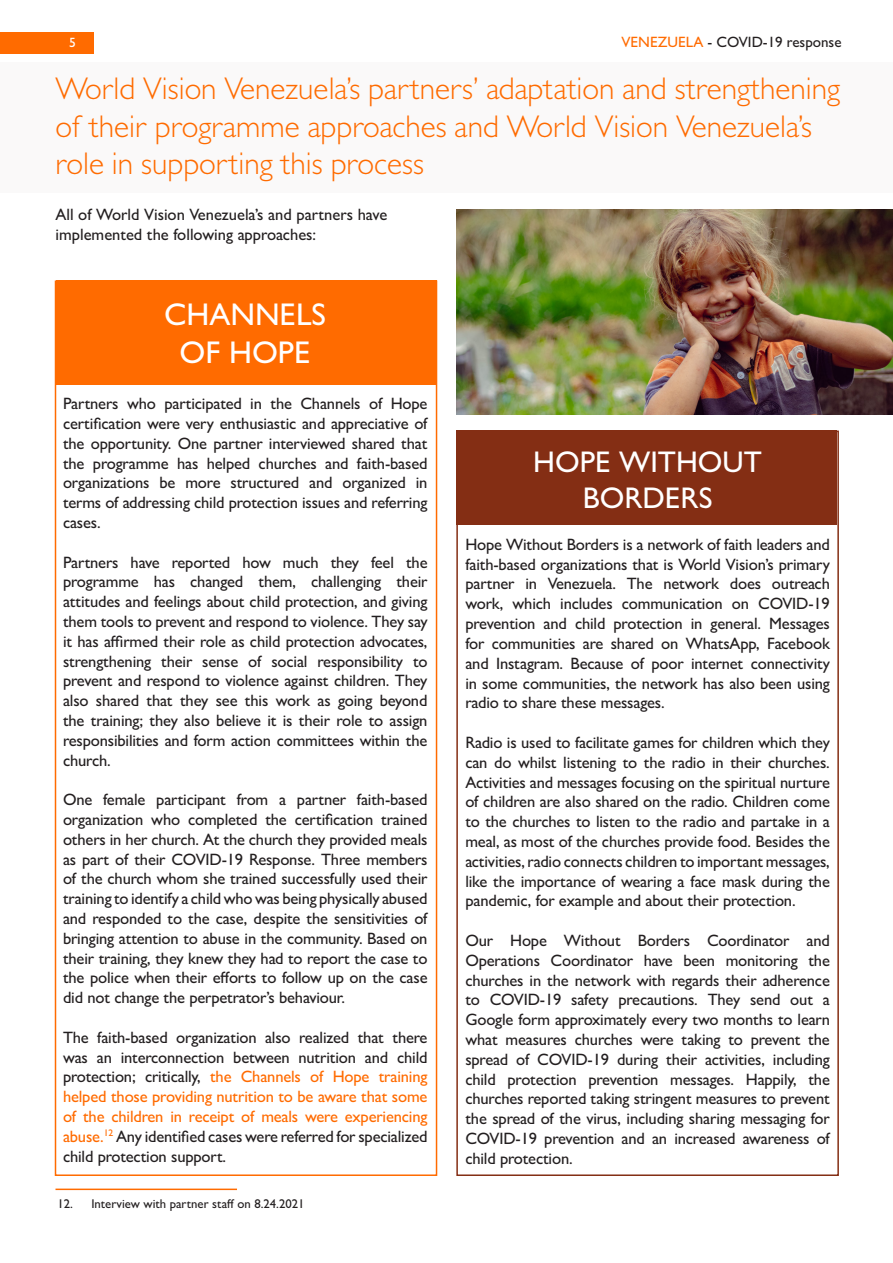
<style>
.page{position:relative;width:893px;height:1263px;background:#fff}
.page>*{position:absolute;margin:0;border:0;box-sizing:border-box;transform-origin:0 0}
.t1{font:300 31.5px/37.8px "Gill Sans";color:#ff6b00}
.t2{font:500 31.5px "Gill Sans";color:#fff}
.t3{font:500 30px "Gill Sans";color:#fff}
.t4{font:500 16.5px/19.8px "Gill Sans";letter-spacing:-.01em;color:#231f20;text-align:justify}
.t5{font:500 15px "Gill Sans";color:#231f20}
.t6{font:500 13.5px "Gill Sans";color:#fff}
.t7{font:500 12.75px "Gill Sans";color:#231f20}
.s1{color:#ff6b00}
</style>
<div class="page">
<div style="left:0;top:32px;width:94px;height:21px;background:#ff6b00"></div>
<div style="left:456px;top:430px;width:381px;height:95px;background:#842e14"></div>
<div style="left:0;top:62px;width:893px;height:131px;background:#faf9f9"></div>
<div style="left:456px;top:430px;width:383px;height:746px;border:2px solid #842e14"></div>
<hr style="left:56px;top:1188px;width:181px;height:2px;background:#ff6b00">
<div style="left:56px;top:280px;width:380px;height:105px;background:#ff6b00"></div>
<img style="left:456px;top:209px;width:437px;height:205px">
<p class="t6" style="left:69px;top:35px;width:8px">5</p>
<p class="t5" style="left:621px;top:33px;width:222px"><span class="s1">VENEZUELA</span> - COVID-19 response</p>
<p class="t1" style="left:56px;top:69px;width:786px">World Vision Venezuela’s partners’ adaptation and strengthening of their programme approaches and World Vision Venezuela’s role in supporting this process</p>
<p class="t4" style="left:56px;top:205px;width:333px">All of World Vision Venezuela’s and partners have implemented the following approaches:</p>
<p class="t2" style="left:164px;top:296px;width:163px">CHANNELS</p>
<p class="t2" style="left:180px;top:334px;width:132px">OF HOPE</p>
<p class="t4" style="left:63px;top:393px;width:366px">Partners who participated in the Channels of Hope certification were very enthusiastic and appreciative of the opportunity. One partner interviewed shared that the programme has helped churches and faith-based organizations be more structured and organized in terms of addressing child protection issues and referring cases.</p>
<p class="t4" style="left:63px;top:552px;width:366px">Partners have reported how much they feel the programme has changed them, challenging their attitudes and feelings about child protection, and giving them tools to prevent and respond to violence. They say it has affirmed their role as child protection advocates, strengthening their sense of social responsibility to prevent and respond to violence against children. They also shared that they see this work as going beyond the training; they also believe it is their role to assign responsibilities and form action committees within the church.</p>
<p class="t4" style="left:63px;top:789px;width:366px">One female participant from a partner faith-based organization who completed the certification trained others in her church. At the church they provided meals as part of their COVID-19 Response. Three members of the church whom she trained successfully used their training to identify a child who was being physically abused and responded to the case, despite the sensitivities of bringing attention to abuse in the community. Based on their training, they knew they had to report the case to the police when their efforts to follow up on the case did not change the perpetrator’s behaviour.</p>
<p class="t4" style="left:63px;top:1027px;width:366px">The faith-based organization also realized that there was an interconnection between nutrition and child protection; critically, <span class="s1">the Channels of Hope training helped those providing nutrition to be aware that some of the children in receipt of meals were experiencing abuse.</span><sup>12</sup> Any identified cases were referred for specialized child protection support.</p>
<p class="t7" style="left:57px;top:1196px;width:249px">12. Interview with partner staff on 8.24.2021</p>
<p class="t3" style="left:533px;top:444px;width:230px">HOPE WITHOUT</p>
<p class="t3" style="left:583px;top:480px;width:131px">BORDERS</p>
<p class="t4" style="left:465px;top:534px;width:366px">Hope Without Borders is a network of faith leaders and faith-based organizations that is World Vision’s primary partner in Venezuela. The network does outreach work, which includes communication on COVID-19 prevention and child protection in general. Messages for communities are shared on WhatsApp, Facebook and Instagram. Because of poor internet connectivity in some communities, the network has also been using radio to share these messages.</p>
<p class="t4" style="left:465px;top:732px;width:366px">Radio is used to facilitate games for children which they can do whilst listening to the radio in their churches.<br>Activities and messages focusing on the spiritual nurture of children are also shared on the radio. Children come to the churches to listen to the radio and partake in a meal, as most of the churches provide food. Besides the activities, radio connects children to important messages, like the importance of wearing a face mask during the pandemic, for example and about their protection.</p>
<p class="t4" style="left:465px;top:930px;width:366px">Our Hope Without Borders Coordinator and Operations Coordinator have been monitoring the churches in the network with regards their adherence to COVID-19 safety precautions. They send out a Google form approximately every two months to learn what measures churches were taking to prevent the spread of COVID-19 during their activities, including child protection prevention messages. Happily, the churches reported taking stringent measures to prevent the spread of the virus, including sharing messaging for COVID-19 prevention and an increased awareness of child protection.</p>
</div>
